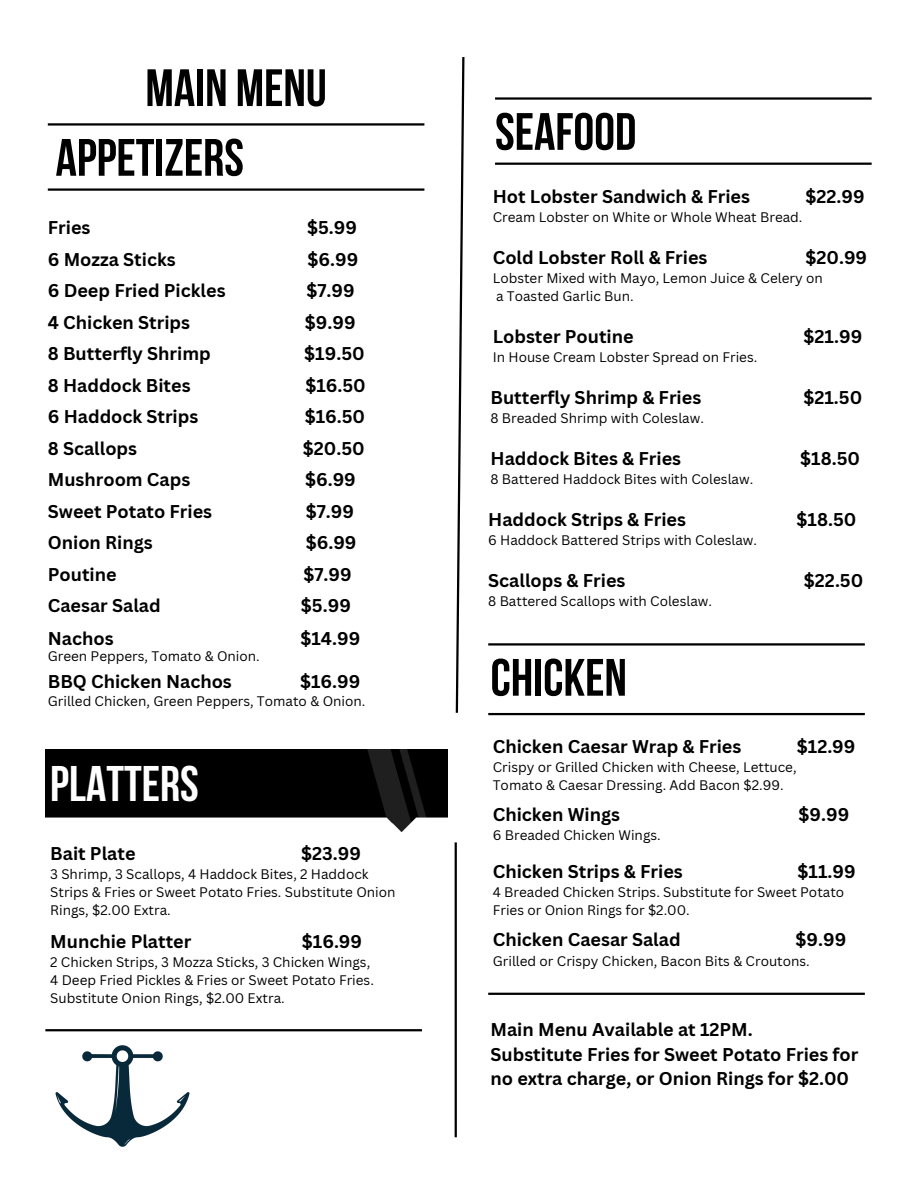
<style>
.page{position:relative;width:918px;height:1188px;background:#fff}
.page>*{position:absolute;margin:0;border:0;box-sizing:border-box;transform-origin:0 0}
.t1{font:700 52.5px "Bebas Neue";color:#000}
.t2{font:700 49.8px "Bebas Neue";color:#fff}
.t3{font:700 18px/24.8px "Canva Sans";color:#000}
.t4{font:13.5px "Canva Sans";color:#000}
</style>
<div class="page">
<svg style="left:455px;top:57px;width:10px;height:656px"></svg>
<hr style="left:48px;top:123px;width:376px;height:3px;background:#000">
<hr style="left:48px;top:188px;width:376px;height:3px;background:#000">
<hr style="left:488px;top:713px;width:377px;height:2px;background:#000">
<hr style="left:488px;top:643px;width:377px;height:3px;background:#000">
<hr style="left:495px;top:97px;width:377px;height:3px;background:#000">
<hr style="left:495px;top:163px;width:377px;height:2px;background:#000">
<hr style="left:45px;top:1029px;width:377px;height:2px;background:#000">
<img style="left:45px;top:750px;width:402px;height:82px">
<img style="left:45px;top:1029px;width:155px;height:118px">
<hr style="left:455px;top:842px;width:2px;height:295px;background:#000">
<hr style="left:488px;top:993px;width:377px;height:2px;background:#000">
<h2 class="t1" style="left:145px;top:67px;width:183px">MAIN MENU</h2>
<h2 class="t1" style="left:56px;top:136px;width:190px">APPETIZERS</h2>
<h1 class="t3" style="left:48px;top:215px;width:44px">Fries</h1>
<h1 class="t3" style="left:307px;top:215px;width:52px">$5.99</h1>
<h1 class="t3" style="left:48px;top:246px;width:129px">6 Mozza Sticks</h1>
<h1 class="t3" style="left:307px;top:246px;width:52px">$6.99</h1>
<h2 class="t3" style="left:48px;top:278px;width:179px">6 Deep Fried Pickles</h2>
<h2 class="t3" style="left:306px;top:278px;width:50px">$7.99</h2>
<h2 class="t3" style="left:48px;top:309px;width:144px">4 Chicken Strips</h2>
<h2 class="t3" style="left:305px;top:309px;width:52px">$9.99</h2>
<h2 class="t3" style="left:48px;top:341px;width:164px">8 Butterfly Shrimp</h2>
<h2 class="t3" style="left:304px;top:341px;width:62px">$19.50</h2>
<h2 class="t3" style="left:48px;top:372px;width:144px">8 Haddock Bites</h2>
<h2 class="t3" style="left:305px;top:372px;width:62px">$16.50</h2>
<h2 class="t3" style="left:48px;top:404px;width:152px">6 Haddock Strips</h2>
<h2 class="t3" style="left:305px;top:404px;width:62px">$16.50</h2>
<h2 class="t3" style="left:48px;top:435px;width:91px">8 Scallops</h2>
<h2 class="t3" style="left:303px;top:435px;width:63px">$20.50</h2>
<h2 class="t3" style="left:48px;top:467px;width:144px">Mushroom Caps</h2>
<h2 class="t3" style="left:305px;top:467px;width:52px">$6.99</h2>
<h2 class="t3" style="left:48px;top:498px;width:166px">Sweet Potato Fries</h2>
<h2 class="t3" style="left:306px;top:498px;width:50px">$7.99</h2>
<h2 class="t3" style="left:48px;top:530px;width:106px">Onion Rings</h2>
<h2 class="t3" style="left:306px;top:530px;width:52px">$6.99</h2>
<h2 class="t3" style="left:48px;top:561px;width:70px">Poutine</h2>
<h2 class="t3" style="left:303px;top:561px;width:50px">$7.99</h2>
<h2 class="t3" style="left:48px;top:593px;width:114px">Caesar Salad</h2>
<h2 class="t3" style="left:301px;top:593px;width:52px">$5.99</h2>
<p class="t3" style="left:48px;top:626px;width:67px">Nachos</p>
<p class="t3" style="left:300px;top:626px;width:61px">$14.99</p>
<p class="t4" style="left:48px;top:646px;width:214px">Green Peppers, Tomato &amp; Onion.</p>
<p class="t3" style="left:48px;top:669px;width:186px">BBQ Chicken Nachos</p>
<p class="t3" style="left:300px;top:669px;width:62px">$16.99</p>
<p class="t4" style="left:48px;top:692px;width:319px">Grilled Chicken, Green Peppers, Tomato &amp; Onion.</p>
<p class="t2" style="left:50px;top:763px;width:150px">PLATTERS</p>
<p class="t3" style="left:50px;top:841px;width:87px">Bait Plate</p>
<p class="t3" style="left:301px;top:841px;width:61px">$23.99</p>
<p class="t4" style="left:50px;top:865px;width:320px">3 Shrimp, 3 Scallops, 4 Haddock Bites, 2 Haddock</p>
<h1 class="t4" style="left:50px;top:883px;width:347px">Strips &amp; Fries or Sweet Potato Fries. Substitute Onion</h1>
<p class="t4" style="left:50px;top:901px;width:122px">Rings, $2.00 Extra.</p>
<p class="t3" style="left:50px;top:929px;width:143px">Munchie Platter</p>
<p class="t3" style="left:302px;top:929px;width:62px">$16.99</p>
<p class="t4" style="left:50px;top:953px;width:322px">2 Chicken Strips, 3 Mozza Sticks, 3 Chicken Wings,</p>
<p class="t4" style="left:50px;top:971px;width:325px">4 Deep Fried Pickles &amp; Fries or Sweet Potato Fries.</p>
<p class="t4" style="left:50px;top:989px;width:236px">Substitute Onion Rings, $2.00 Extra.</p>
<p class="t1" style="left:495px;top:110px;width:143px">SEAFOOD</p>
<p class="t3" style="left:493px;top:184px;width:259px">Hot Lobster Sandwich &amp; Fries</p>
<p class="t3" style="left:806px;top:184px;width:61px">$22.99</p>
<p class="t4" style="left:493px;top:208px;width:311px">Cream Lobster on White or Whole Wheat Bread.</p>
<p class="t3" style="left:493px;top:245px;width:216px">Cold Lobster Roll &amp; Fries</p>
<p class="t3" style="left:805px;top:245px;width:63px">$20.99</p>
<p class="t4" style="left:493px;top:269px;width:332px">Lobster Mixed with Mayo, Lemon Juice &amp; Celery on</p>
<h1 class="t4" style="left:496px;top:287px;width:139px">a Toasted Garlic Bun.</h1>
<p class="t3" style="left:493px;top:324px;width:142px">Lobster Poutine</p>
<p class="t3" style="left:804px;top:324px;width:60px">$21.99</p>
<p class="t4" style="left:493px;top:348px;width:266px">In House Cream Lobster Spread on Fries.</p>
<p class="t3" style="left:491px;top:385px;width:212px">Butterfly Shrimp &amp; Fries</p>
<p class="t3" style="left:803px;top:385px;width:60px">$21.50</p>
<p class="t4" style="left:491px;top:409px;width:215px">8 Breaded Shrimp with Coleslaw.</p>
<p class="t3" style="left:491px;top:446px;width:192px">Haddock Bites &amp; Fries</p>
<p class="t3" style="left:800px;top:446px;width:61px">$18.50</p>
<p class="t4" style="left:491px;top:470px;width:264px">8 Battered Haddock Bites with Coleslaw.</p>
<p class="t3" style="left:488px;top:507px;width:199px">Haddock Strips &amp; Fries</p>
<p class="t3" style="left:797px;top:507px;width:61px">$18.50</p>
<p class="t4" style="left:488px;top:531px;width:270px">6 Haddock Battered Strips with Coleslaw.</p>
<p class="t3" style="left:488px;top:568px;width:139px">Scallops &amp; Fries</p>
<p class="t3" style="left:804px;top:568px;width:61px">$22.50</p>
<p class="t4" style="left:488px;top:592px;width:225px">8 Battered Scallops with Coleslaw.</p>
<h1 class="t1" style="left:491px;top:656px;width:138px">CHICKEN</h1>
<p class="t3" style="left:493px;top:733px;width:250px">Chicken Caesar Wrap &amp; Fries</p>
<p class="t3" style="left:797px;top:733px;width:60px">$12.99</p>
<p class="t4" style="left:493px;top:757px;width:305px">Crispy or Grilled Chicken with Cheese, Lettuce,</p>
<p class="t4" style="left:493px;top:775px;width:292px">Tomato &amp; Caesar Dressing. Add Bacon $2.99.</p>
<p class="t3" style="left:493px;top:802px;width:129px">Chicken Wings</p>
<p class="t3" style="left:799px;top:802px;width:52px">$9.99</p>
<p class="t4" style="left:493px;top:826px;width:169px">6 Breaded Chicken Wings.</p>
<p class="t3" style="left:493px;top:858px;width:191px">Chicken Strips &amp; Fries</p>
<p class="t3" style="left:798px;top:858px;width:60px">$11.99</p>
<p class="t4" style="left:493px;top:882px;width:353px">4 Breaded Chicken Strips. Substitute for Sweet Potato</p>
<h3 class="t4" style="left:493px;top:900px;width:198px">Fries or Onion Rings for $2.00.</h3>
<p class="t3" style="left:493px;top:927px;width:189px">Chicken Caesar Salad</p>
<p class="t3" style="left:796px;top:927px;width:52px">$9.99</p>
<p class="t4" style="left:493px;top:951px;width:319px">Grilled or Crispy Chicken, Bacon Bits &amp; Croutons.</p>
<h2 class="t3" style="left:491px;top:1017px;width:369px">Main Menu Available at 12PM.<br>Substitute Fries for Sweet Potato Fries for no extra charge, or Onion Rings for $2.00</h2>
</div>
